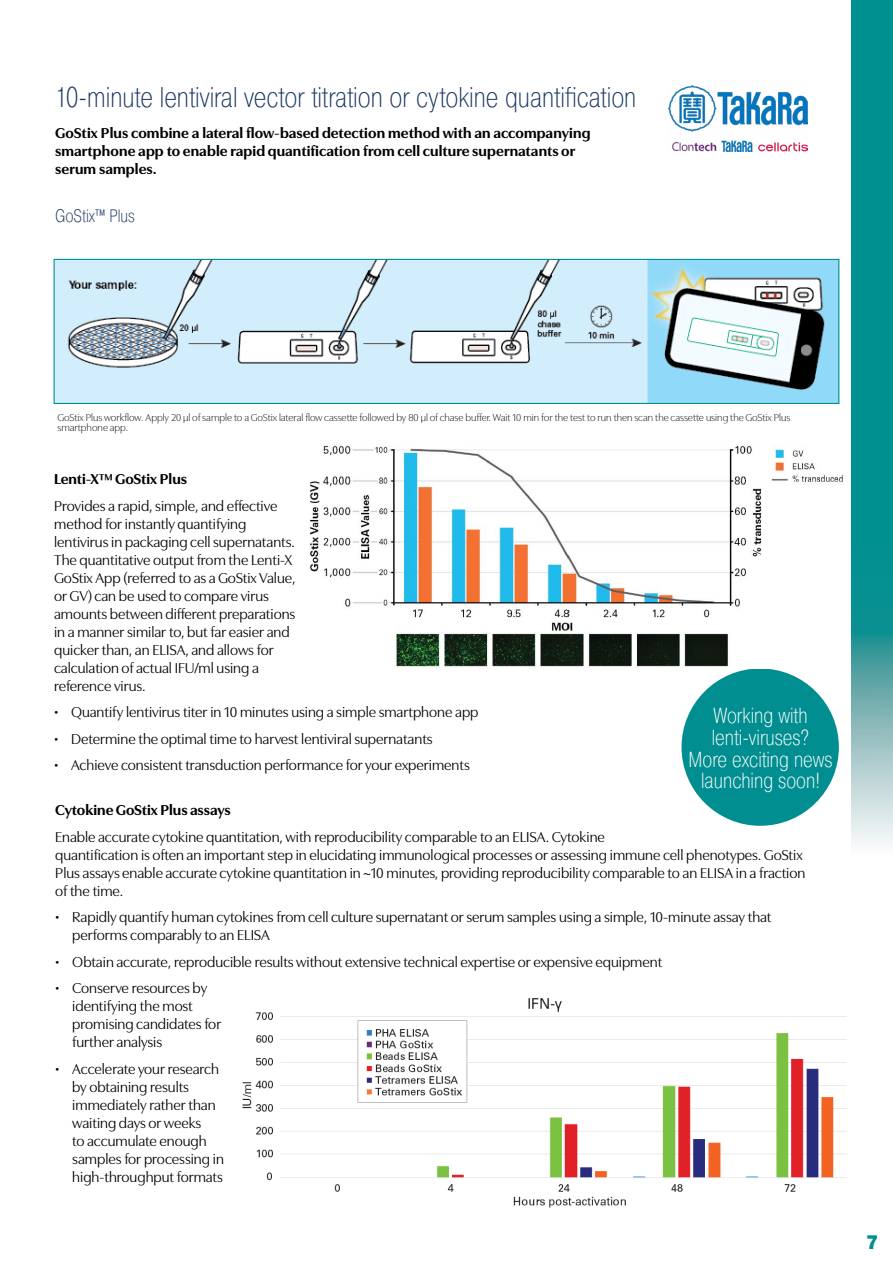
<style>
.page{position:relative;width:893px;height:1263px;background:#fff}
.page>*{position:absolute;margin:0;border:0;box-sizing:border-box;transform-origin:0 0}
.t1{font:200 28.5px "Pragmatica Cond";color:#1a3862}
.t2{font:200 21.75px/21.8px "Pragmatica Cond";color:#fff;text-align:center}
.t3{font:900 19.5px "Pragmatica Cond";color:#008e91}
.t4{font:200 18px "Pragmatica Cond";color:#1a3862}
.t5{font:15px/18px "Utile Display";color:#000}
.t6{font:700 15px/18px "Utile Display";letter-spacing:.005em;color:#000}
.t7{font:300 10.5px/10.5px "Utile Display";color:#000}
</style>
<div class="page">
<svg style="left:852px;top:0;width:41px;height:844px;background:#269c9c"></svg>
<img style="left:668px;top:85px;width:140px;height:66px">
<img style="left:56px;top:261px;width:781px;height:141px">
<div style="left:54px;top:259px;width:785px;height:145px;border:1px solid #008e91"></div>
<img style="left:242px;top:998px;width:605px;height:210px">
<div style="left:681px;top:668px;width:158px;height:158px;background:#008e91;border-radius:50%"></div>
<img style="left:310px;top:444px;width:533px;height:225px">
<h1 class="t1" style="left:55px;top:81px;width:583px">10-minute lentiviral vector titration or cytokine quantification</h1>
<p class="t6" style="left:55px;top:123px;width:537px">GoStix Plus combine a lateral flow-based detection method with an accompanying smartphone app to enable rapid quantification from cell culture supernatants or serum samples.</p>
<p class="t4" style="left:55px;top:206px;width:81px">GoStix™ Plus</p>
<p class="t7" style="left:57px;top:411px;width:734px">GoStix Plus workflow. Apply 20 µl of sample to a GoStix lateral flow cassette followed by 80 µl of chase buffer. Wait 10 min for the test to run then scan the cassette using the GoStix Plus smartphone app.</p>
<p class="t6" style="left:54px;top:469px;width:134px">Lenti-X™ GoStix Plus</p>
<p class="t5" style="left:54px;top:495px;width:243px">Provides a rapid, simple, and effective method for instantly quantifying lentivirus in packaging cell supernatants.<br>The quantitative output from the Lenti-X GoStix App (referred to as a GoStix Value, or GV) can be used to compare virus amounts between different preparations in a manner similar to, but far easier and quicker than, an ELISA, and allows for calculation of actual IFU/ml using a reference virus.</p>
<p class="t5" style="left:54px;top:702px;width:426px">• Quantify lentivirus titer in 10 minutes using a simple smartphone app</p>
<p class="t5" style="left:54px;top:728px;width:380px">• Determine the optimal time to harvest lentiviral supernatants</p>
<p class="t5" style="left:54px;top:755px;width:417px">• Achieve consistent transduction performance for your experiments</p>
<h2 class="t2" style="left:688px;top:705px;width:146px">Working with lenti-viruses?<br>More exciting news launching soon!</h2>
<p class="t6" style="left:55px;top:800px;width:177px">Cytokine GoStix Plus assays</p>
<p class="t5" style="left:55px;top:826px;width:752px">Enable accurate cytokine quantitation, with reproducibility comparable to an ELISA. Cytokine<br>quantification is often an important step in elucidating immunological processes or assessing immune cell phenotypes. GoStix Plus assays enable accurate cytokine quantitation in ~10 minutes, providing reproducibility comparable to an ELISA in a fraction of the time.</p>
<p class="t5" style="left:72px;top:907px;width:701px;text-indent:-17px">• Rapidly quantify human cytokines from cell culture supernatant or serum samples using a simple, 10-minute assay that performs comparably to an ELISA</p>
<p class="t5" style="left:55px;top:951px;width:609px">• Obtain accurate, reproducible results without extensive technical expertise or expensive equipment</p>
<p class="t5" style="left:72px;top:978px;width:151px;text-indent:-17px">• Conserve resources by identifying the most promising candidates for further analysis</p>
<p class="t5" style="left:72px;top:1058px;width:153px;text-indent:-17px">• Accelerate your research by obtaining results immediately rather than waiting days or weeks<br>to accumulate enough samples for processing in high-throughput formats</p>
<h3 class="t3" style="left:866px;top:1230px;width:14px">7</h3>
</div>
